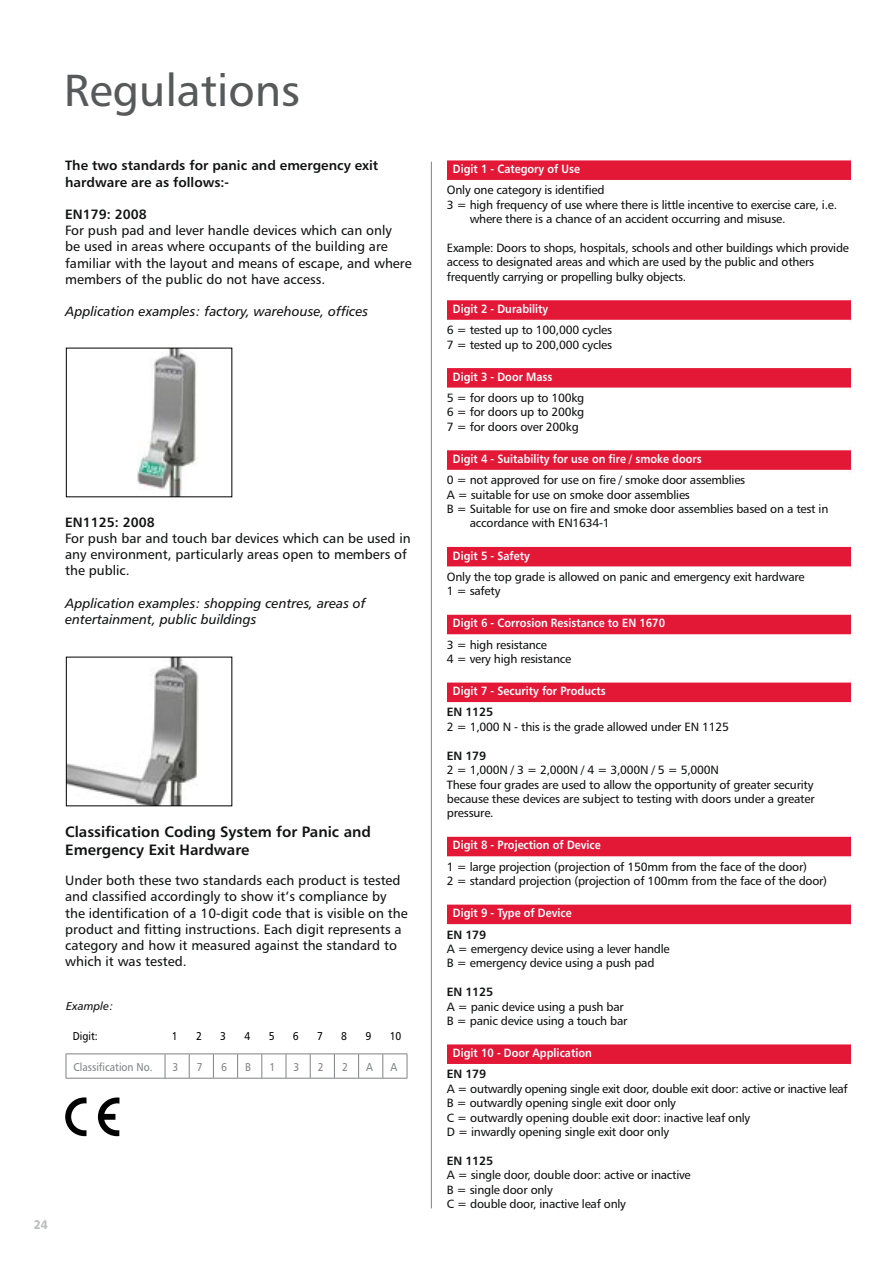
<style>
.page{position:relative;width:893px;height:1263px;background:#fff}
.page>*{position:absolute;margin:0;border:0;box-sizing:border-box;transform-origin:0 0}
.t1{font:45px "Humanist 777 BT Roman B";color:#58595b}
.t2{font:15px/18px "Humanist 777 BT Bold B";color:#111212}
.t3{font:13.5px/16.2px "Humanist 777 BT Roman B";color:#111212}
.t4{font:13.5px/16.2px "Humanist 777 BT Italic B";color:#111212}
.t5{font:13.5px/16.2px "Humanist 777 BT Bold B";color:#111212}
.t6{font:12.45px "Humanist 777 BT Black B";color:#bcbec0;scale:.9 1}
.t7{font:12px/14.4px "Humanist 777 BT Roman B";letter-spacing:-.02em;color:#111212}
.t8{font:12px "Humanist 777 BT Bold B";color:#fff;scale:.9 1}
.t9{font:12px "Humanist 777 BT Bold B";letter-spacing:-.02em;color:#111212}
.t10{font:11.4px "Humanist 777 BT Roman B";color:#808285;scale:.9 1}
.t11{font:11.4px "Humanist 777 BT Roman B";color:#000;scale:.9 1}
.t12{font:11.4px "Humanist 777 BT Italic B";color:#111212}
</style>
<div class="page">
<hr style="left:431px;top:162px;width:1px;height:1046px;background:#808285">
<div style="left:447px;top:157px;width:404px;height:26px;background:#e31837"></div>
<div style="left:447px;top:154px;width:404px;height:6px;background:#fff"></div>
<div style="left:447px;top:180px;width:404px;height:6px;background:#fff"></div>
<div style="left:447px;top:297px;width:404px;height:26px;background:#e31837"></div>
<div style="left:447px;top:294px;width:404px;height:6px;background:#fff"></div>
<div style="left:447px;top:320px;width:404px;height:6px;background:#fff"></div>
<div style="left:447px;top:365px;width:404px;height:26px;background:#e31837"></div>
<div style="left:447px;top:362px;width:404px;height:6px;background:#fff"></div>
<div style="left:447px;top:388px;width:404px;height:6px;background:#fff"></div>
<div style="left:447px;top:447px;width:404px;height:26px;background:#e31837"></div>
<div style="left:447px;top:444px;width:404px;height:6px;background:#fff"></div>
<div style="left:447px;top:470px;width:404px;height:6px;background:#fff"></div>
<div style="left:447px;top:544px;width:404px;height:25px;background:#e31837"></div>
<div style="left:447px;top:541px;width:404px;height:6px;background:#fff"></div>
<div style="left:447px;top:566px;width:404px;height:6px;background:#fff"></div>
<div style="left:447px;top:612px;width:404px;height:25px;background:#e31837"></div>
<div style="left:447px;top:609px;width:404px;height:6px;background:#fff"></div>
<div style="left:447px;top:634px;width:404px;height:6px;background:#fff"></div>
<div style="left:447px;top:679px;width:404px;height:26px;background:#e31837"></div>
<div style="left:447px;top:676px;width:404px;height:6px;background:#fff"></div>
<div style="left:447px;top:702px;width:404px;height:6px;background:#fff"></div>
<div style="left:447px;top:834px;width:404px;height:25px;background:#e31837"></div>
<div style="left:447px;top:831px;width:404px;height:6px;background:#fff"></div>
<div style="left:447px;top:856px;width:404px;height:6px;background:#fff"></div>
<div style="left:447px;top:902px;width:404px;height:25px;background:#e31837"></div>
<div style="left:447px;top:899px;width:404px;height:6px;background:#fff"></div>
<div style="left:447px;top:924px;width:404px;height:6px;background:#fff"></div>
<div style="left:447px;top:1041px;width:404px;height:26px;background:#e31837"></div>
<div style="left:447px;top:1038px;width:404px;height:6px;background:#fff"></div>
<div style="left:447px;top:1064px;width:404px;height:6px;background:#fff"></div>
<hr style="left:66px;top:1053px;width:99px;height:1px;background:#808285">
<svg style="left:66px;top:1054px;width:1px;height:24px"></svg>
<hr style="left:66px;top:1078px;width:99px;height:1px;background:#808285">
<svg style="left:165px;top:1053px;width:243px;height:26px"></svg>
<svg style="left:98px;top:1097px;width:21px;height:39px"></svg>
<svg style="left:65px;top:1097px;width:22px;height:39px"></svg>
<img style="left:137px;top:350px;width:61px;height:145px">
<img style="left:68px;top:659px;width:131px;height:145px">
<h1 class="t1" style="left:64px;top:62px;width:238px">Regulations</h1>
<p class="t5" style="left:65px;top:157px;width:315px">The two standards for panic and emergency exit hardware are as follows:-</p>
<p class="t5" style="left:65px;top:206px;width:83px">EN179: 2008</p>
<p class="t3" style="left:65px;top:222px;width:348px">For push pad and lever handle devices which can only<br>be used in areas where occupants of the building are familiar with the layout and means of escape, and where members of the public do not have access.</p>
<p class="t4" style="left:65px;top:303px;width:305px">Application examples: factory, warehouse, offices</p>
<p class="t5" style="left:65px;top:514px;width:91px">EN1125: 2008</p>
<p class="t3" style="left:65px;top:530px;width:347px">For push bar and touch bar devices which can be used in any environment, particularly areas open to members of the public.</p>
<p class="t4" style="left:65px;top:595px;width:302px">Application examples: shopping centres, areas of entertainment, public buildings</p>
<p class="t2" style="left:65px;top:822px;width:307px">Classification Coding System for Panic and<br>Emergency Exit Hardware</p>
<p class="t3" style="left:65px;top:872px;width:344px">Under both these two standards each product is tested and classified accordingly to show it’s compliance by the identification of a 10-digit code that is visible on the product and fitting instructions. Each digit represents a category and how it measured against the standard to which it was tested.</p>
<p class="t12" style="left:66px;top:999px;width:49px">Example:</p>
<p class="t11" style="left:73px;top:1029px;width:29px">Digit:</p>
<p class="t11" style="left:172px;top:1029px;width:8px">1</p>
<p class="t11" style="left:196px;top:1029px;width:8px">2</p>
<p class="t11" style="left:220px;top:1029px;width:8px">3</p>
<p class="t11" style="left:244px;top:1029px;width:8px">4</p>
<p class="t11" style="left:269px;top:1029px;width:8px">5</p>
<p class="t11" style="left:293px;top:1029px;width:8px">6</p>
<p class="t11" style="left:317px;top:1029px;width:8px">7</p>
<p class="t11" style="left:341px;top:1029px;width:8px">8</p>
<p class="t11" style="left:365px;top:1029px;width:8px">9</p>
<p class="t11" style="left:390px;top:1029px;width:15px">10</p>
<p class="t10" style="left:74px;top:1059px;width:89px">Classification No.</p>
<p class="t10" style="left:173px;top:1059px;width:8px">3</p>
<p class="t10" style="left:197px;top:1059px;width:8px">7</p>
<p class="t10" style="left:221px;top:1059px;width:8px">6</p>
<p class="t10" style="left:245px;top:1059px;width:8px">B</p>
<p class="t10" style="left:269px;top:1059px;width:8px">1</p>
<p class="t10" style="left:294px;top:1059px;width:8px">3</p>
<p class="t10" style="left:318px;top:1059px;width:8px">2</p>
<p class="t10" style="left:342px;top:1059px;width:8px">2</p>
<p class="t10" style="left:366px;top:1059px;width:9px">A</p>
<p class="t10" style="left:390px;top:1059px;width:9px">A</p>
<p class="t6" style="left:34px;top:1216px;width:17px">24</p>
<p class="t8" style="left:453px;top:161px;width:143px">Digit 1 - Category of Use</p>
<p class="t7" style="left:447px;top:183px;width:159px">Only one category is identified</p>
<p class="t7" style="left:447px;top:197px;width:392px">3 = high frequency of use where there is little incentive to exercise care, i.e.</p>
<p class="t7" style="left:470px;top:212px;width:317px">where there is a chance of an accident occurring and misuse.</p>
<p class="t7" style="left:447px;top:240px;width:404px">Example: Doors to shops, hospitals, schools and other buildings which provide access to designated areas and which are used by the public and others frequently carrying or propelling bulky objects.</p>
<p class="t8" style="left:453px;top:301px;width:107px">Digit 2 - Durability</p>
<p class="t7" style="left:447px;top:323px;width:167px">6 = tested up to 100,000 cycles<br>7 = tested up to 200,000 cycles</p>
<p class="t8" style="left:453px;top:369px;width:112px">Digit 3 - Door Mass</p>
<p class="t7" style="left:447px;top:390px;width:139px;text-align:justify">5 = for doors up to 100kg 6 = for doors up to 200kg 7 = for doors over 200kg</p>
<p class="t8" style="left:453px;top:451px;width:278px">Digit 4 - Suitability for use on fire / smoke doors</p>
<p class="t7" style="left:447px;top:473px;width:300px">0 = not approved for use on fire / smoke door assemblies</p>
<p class="t7" style="left:447px;top:487px;width:244px">A = suitable for use on smoke door assemblies</p>
<p class="t7" style="left:447px;top:501px;width:383px">B = Suitable for use on fire and smoke door assemblies based on a test in</p>
<p class="t7" style="left:470px;top:516px;width:142px">accordance with EN1634-1</p>
<p class="t8" style="left:453px;top:548px;width:87px">Digit 5 - Safety</p>
<p class="t7" style="left:447px;top:569px;width:359px">Only the top grade is allowed on panic and emergency exit hardware<br>1 = safety</p>
<p class="t8" style="left:453px;top:616px;width:237px">Digit 6 - Corrosion Resistance to EN 1670</p>
<p class="t7" style="left:447px;top:637px;width:126px">3 = high resistance<br>4 = very high resistance</p>
<p class="t8" style="left:453px;top:683px;width:171px">Digit 7 - Security for Products</p>
<p class="t9" style="left:447px;top:705px;width:48px">EN 1125</p>
<p class="t7" style="left:447px;top:719px;width:284px">2 = 1,000 N - this is the grade allowed under EN 1125</p>
<p class="t9" style="left:447px;top:748px;width:41px">EN 179</p>
<p class="t7" style="left:447px;top:762px;width:369px">2 = 1,000N / 3 = 2,000N / 4 = 3,000N / 5 = 5,000N<br>These four grades are used to allow the opportunity of greater security because these devices are subject to testing with doors under a greater pressure.</p>
<p class="t8" style="left:453px;top:838px;width:166px">Digit 8 - Projection of Device</p>
<p class="t7" style="left:447px;top:859px;width:382px">1 = large projection (projection of 150mm from the face of the door)<br>2 = standard projection (projection of 100mm from the face of the door)</p>
<p class="t8" style="left:453px;top:905px;width:133px">Digit 9 - Type of Device</p>
<p class="t9" style="left:447px;top:927px;width:41px">EN 179</p>
<p class="t7" style="left:447px;top:941px;width:224px">A = emergency device using a lever handle<br>B = emergency device using a push pad</p>
<p class="t9" style="left:447px;top:984px;width:48px">EN 1125</p>
<p class="t7" style="left:447px;top:999px;width:182px">A = panic device using a push bar<br>B = panic device using a touch bar</p>
<p class="t8" style="left:453px;top:1045px;width:156px">Digit 10 - Door Application</p>
<p class="t9" style="left:447px;top:1066px;width:41px">EN 179</p>
<p class="t7" style="left:447px;top:1081px;width:402px">A = outwardly opening single exit door, double exit door: active or inactive leaf B = outwardly opening single exit door only<br>C = outwardly opening double exit door: inactive leaf only<br>D = inwardly opening single exit door only</p>
<p class="t9" style="left:447px;top:1153px;width:48px">EN 1125</p>
<p class="t7" style="left:447px;top:1167px;width:245px">A = single door, double door: active or inactive<br>B = single door only<br>C = double door, inactive leaf only</p>
</div>
